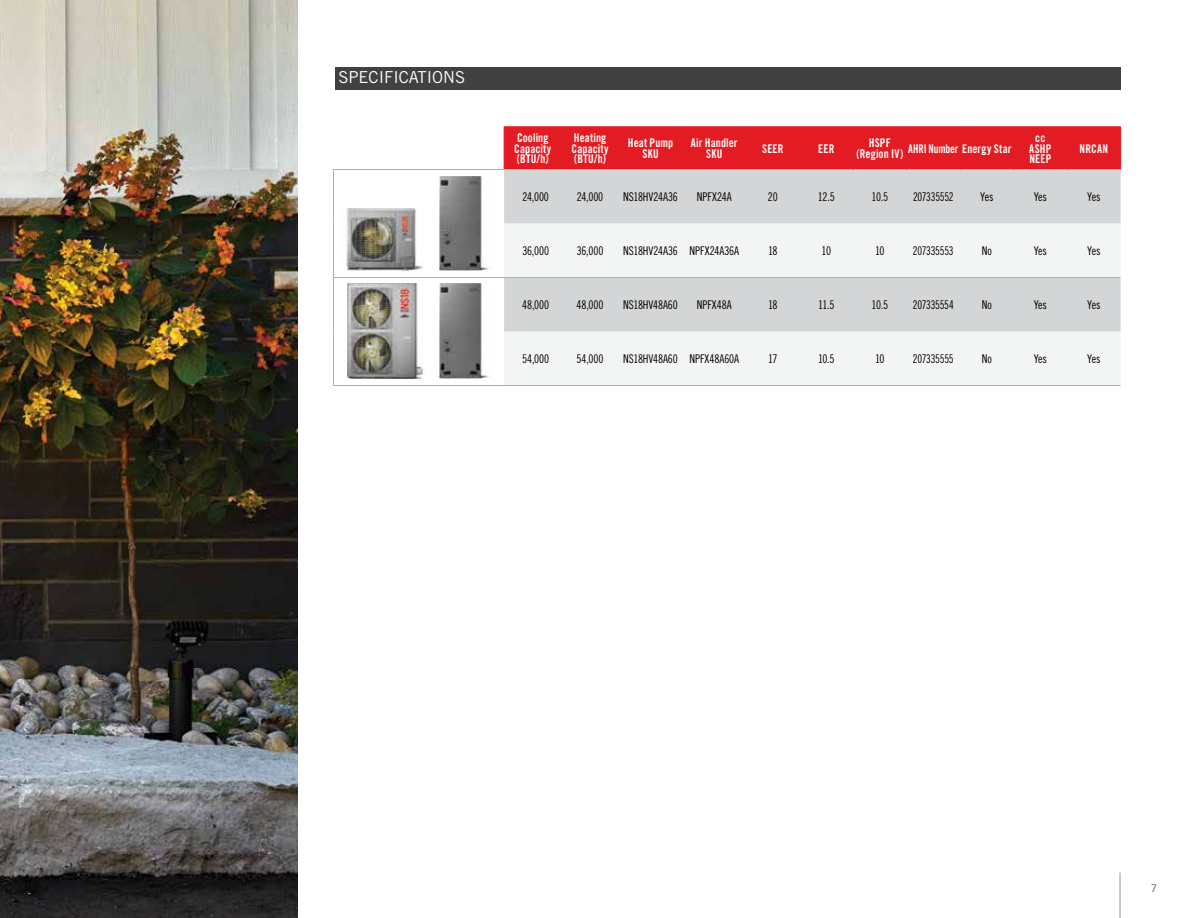
<style>
.page{position:relative;width:1188px;height:918px;background:#fff}
.page>*{position:absolute;margin:0;border:0;box-sizing:border-box;transform-origin:0 0}
.t1{font:16.5px "Trade Gothic LT Std";color:#fff}
.t2{font:12px "Trade Gothic LT Std Cn 18";letter-spacing:-.015em;color:#000;scale:.94 1}
.t3{font:12px/10.8px "Trade Gothic LT Std Bd Cn 20";letter-spacing:.015em;color:#fff;text-align:center;scale:.94 1}
.t4{font:12px "Trade Gothic LT Std Cn 18";letter-spacing:-.015em;color:#000;scale:.9 1}
.t5{font:12px "Trade Gothic LT Std Bd Cn 20";letter-spacing:.015em;color:#fff;scale:.9 1}
.t6{font:10.5px "Trade Gothic LT Std";color:#58595b}
</style>
<div class="page">
<hr style="left:1120px;top:873px;width:1px;height:45px;background:#939598">
<img style="left:0;top:0;width:298px;height:918px">
<div style="left:335px;top:67px;width:785px;height:23px;background:#414042"></div>
<div style="left:504px;top:128px;width:616px;height:42px;background:#e31b22"></div>
<div style="left:504px;top:170px;width:617px;height:54px;background:#d3d5d6"></div>
<svg style="left:504px;top:224px;width:617px;height:161px;fill:#f3f4f4"></svg>
<hr style="left:504px;top:127px;width:57px;height:1px;background:#e31b22">
<hr style="left:504px;top:127px;width:1px;height:42px;background:#e31b22">
<hr style="left:561px;top:127px;width:58px;height:1px;background:#e31b22">
<hr style="left:619px;top:127px;width:63px;height:1px;background:#e31b22">
<hr style="left:682px;top:127px;width:64px;height:1px;background:#e31b22">
<hr style="left:746px;top:127px;width:54px;height:1px;background:#e31b22">
<hr style="left:800px;top:127px;width:53px;height:1px;background:#e31b22">
<hr style="left:853px;top:127px;width:54px;height:1px;background:#e31b22">
<hr style="left:853px;top:127px;width:1px;height:43px;background:#e31b22">
<hr style="left:907px;top:127px;width:53px;height:1px;background:#e31b22">
<hr style="left:906px;top:127px;width:1px;height:43px;background:#e31b22">
<hr style="left:960px;top:127px;width:54px;height:1px;background:#e31b22">
<hr style="left:960px;top:127px;width:1px;height:43px;background:#e31b22">
<hr style="left:1014px;top:127px;width:53px;height:1px;background:#e31b22">
<hr style="left:1013px;top:127px;width:1px;height:43px;background:#e31b22">
<hr style="left:1067px;top:127px;width:54px;height:1px;background:#e31b22">
<hr style="left:1067px;top:127px;width:1px;height:43px;background:#e31b22">
<hr style="left:1120px;top:127px;width:1px;height:43px;background:#e31b22">
<hr style="left:333px;top:169px;width:171px;height:1px;background:#afadb1">
<hr style="left:333px;top:170px;width:1px;height:54px;background:#afadb1">
<hr style="left:333px;top:224px;width:1px;height:53px;background:#afadb1">
<hr style="left:333px;top:278px;width:1px;height:54px;background:#afadb1">
<hr style="left:333px;top:332px;width:1px;height:53px;background:#afadb1">
<hr style="left:333px;top:385px;width:171px;height:1px;background:#afadb1">
<hr style="left:504px;top:385px;width:57px;height:1px;background:#afadb1">
<hr style="left:561px;top:385px;width:58px;height:1px;background:#afadb1">
<hr style="left:619px;top:385px;width:63px;height:1px;background:#afadb1">
<hr style="left:682px;top:385px;width:64px;height:1px;background:#afadb1">
<hr style="left:746px;top:385px;width:54px;height:1px;background:#afadb1">
<hr style="left:800px;top:385px;width:53px;height:1px;background:#afadb1">
<hr style="left:853px;top:385px;width:54px;height:1px;background:#afadb1">
<hr style="left:907px;top:385px;width:53px;height:1px;background:#afadb1">
<hr style="left:960px;top:385px;width:54px;height:1px;background:#afadb1">
<hr style="left:1014px;top:385px;width:53px;height:1px;background:#afadb1">
<hr style="left:1067px;top:385px;width:54px;height:1px;background:#afadb1">
<hr style="left:333px;top:277px;width:171px;height:1px;background:#afadb1">
<hr style="left:504px;top:277px;width:57px;height:1px;background:#afadb1">
<hr style="left:561px;top:277px;width:58px;height:1px;background:#afadb1">
<hr style="left:619px;top:277px;width:63px;height:1px;background:#afadb1">
<hr style="left:682px;top:277px;width:64px;height:1px;background:#afadb1">
<hr style="left:746px;top:277px;width:54px;height:1px;background:#afadb1">
<hr style="left:800px;top:277px;width:53px;height:1px;background:#afadb1">
<hr style="left:853px;top:277px;width:54px;height:1px;background:#afadb1">
<hr style="left:907px;top:277px;width:53px;height:1px;background:#afadb1">
<hr style="left:960px;top:277px;width:54px;height:1px;background:#afadb1">
<hr style="left:1014px;top:277px;width:53px;height:1px;background:#afadb1">
<hr style="left:1067px;top:277px;width:54px;height:1px;background:#afadb1">
<img style="left:348px;top:284px;width:77px;height:94px">
<img style="left:346px;top:209px;width:78px;height:63px">
<img style="left:439px;top:176px;width:50px;height:95px">
<img style="left:439px;top:284px;width:50px;height:94px">
<h1 class="t1" style="left:338px;top:68px;width:128px">SPECIFICATIONS</h1>
<p class="t3" style="left:514px;top:132px;width:41px;text-align:left">Cooling<br>Capacity (BTU/h)</p>
<p class="t3" style="left:572px;top:132px;width:41px;text-align:left">Heating<br>Capacity (BTU/h)</p>
<p class="t3" style="left:628px;top:137px;width:50px">Heat Pump<br>SKU</p>
<p class="t3" style="left:691px;top:137px;width:51px">Air Handler<br>SKU</p>
<p class="t3" style="left:762px;top:143px;width:24px">SEER</p>
<p class="t3" style="left:818px;top:143px;width:19px">EER</p>
<p class="t3" style="left:857px;top:137px;width:51px">HSPF (Region IV)</p>
<p class="t5" style="left:908px;top:141px;width:116px">AHRI Number Energy Star</p>
<p class="t3" style="left:1029px;top:132px;width:25px">cc<br>ASHP<br>NEEP</p>
<p class="t3" style="left:1080px;top:143px;width:32px">NRCAN</p>
<p class="t2" style="left:522px;top:189px;width:30px">24,000</p>
<p class="t2" style="left:577px;top:189px;width:30px">24,000</p>
<p class="t2" style="left:623px;top:189px;width:60px">NS18HV24A36</p>
<p class="t2" style="left:697px;top:189px;width:39px">NPFX24A</p>
<p class="t2" style="left:768px;top:189px;width:12px">20</p>
<p class="t2" style="left:818px;top:189px;width:19px">12.5</p>
<p class="t2" style="left:872px;top:189px;width:19px">10.5</p>
<p class="t4" style="left:913px;top:189px;width:47px">207335552</p>
<p class="t2" style="left:980px;top:189px;width:15px">Yes</p>
<p class="t2" style="left:1034px;top:189px;width:15px">Yes</p>
<p class="t2" style="left:1087px;top:189px;width:15px">Yes</p>
<p class="t2" style="left:522px;top:243px;width:30px">36,000</p>
<p class="t2" style="left:577px;top:243px;width:30px">36,000</p>
<p class="t2" style="left:623px;top:243px;width:125px">NS18HV24A36 NPFX24A36A</p>
<p class="t2" style="left:768px;top:243px;width:12px">18</p>
<p class="t2" style="left:822px;top:243px;width:12px">10</p>
<p class="t2" style="left:875px;top:243px;width:12px">10</p>
<p class="t4" style="left:913px;top:243px;width:47px">207335553</p>
<p class="t2" style="left:982px;top:243px;width:12px">No</p>
<p class="t2" style="left:1034px;top:243px;width:15px">Yes</p>
<p class="t2" style="left:1087px;top:243px;width:15px">Yes</p>
<p class="t2" style="left:522px;top:298px;width:30px">48,000</p>
<p class="t2" style="left:577px;top:298px;width:30px">48,000</p>
<p class="t2" style="left:623px;top:298px;width:60px">NS18HV48A60</p>
<p class="t2" style="left:697px;top:298px;width:39px">NPFX48A</p>
<p class="t2" style="left:768px;top:298px;width:12px">18</p>
<p class="t2" style="left:818px;top:298px;width:19px">11.5</p>
<p class="t2" style="left:872px;top:298px;width:19px">10.5</p>
<p class="t4" style="left:913px;top:298px;width:47px">207335554</p>
<p class="t2" style="left:982px;top:298px;width:12px">No</p>
<p class="t2" style="left:1034px;top:298px;width:15px">Yes</p>
<p class="t2" style="left:1087px;top:298px;width:15px">Yes</p>
<p class="t2" style="left:522px;top:351px;width:30px">54,000</p>
<p class="t2" style="left:577px;top:351px;width:30px">54,000</p>
<p class="t2" style="left:623px;top:351px;width:125px">NS18HV48A60 NPFX48A60A</p>
<p class="t2" style="left:768px;top:351px;width:12px">17</p>
<p class="t2" style="left:818px;top:351px;width:19px">10.5</p>
<p class="t2" style="left:875px;top:351px;width:12px">10</p>
<p class="t4" style="left:913px;top:351px;width:47px">207335555</p>
<p class="t2" style="left:982px;top:351px;width:12px">No</p>
<p class="t2" style="left:1034px;top:351px;width:15px">Yes</p>
<p class="t2" style="left:1087px;top:351px;width:15px">Yes</p>
<p class="t6" style="left:1151px;top:882px;width:8px">7</p>
</div>
